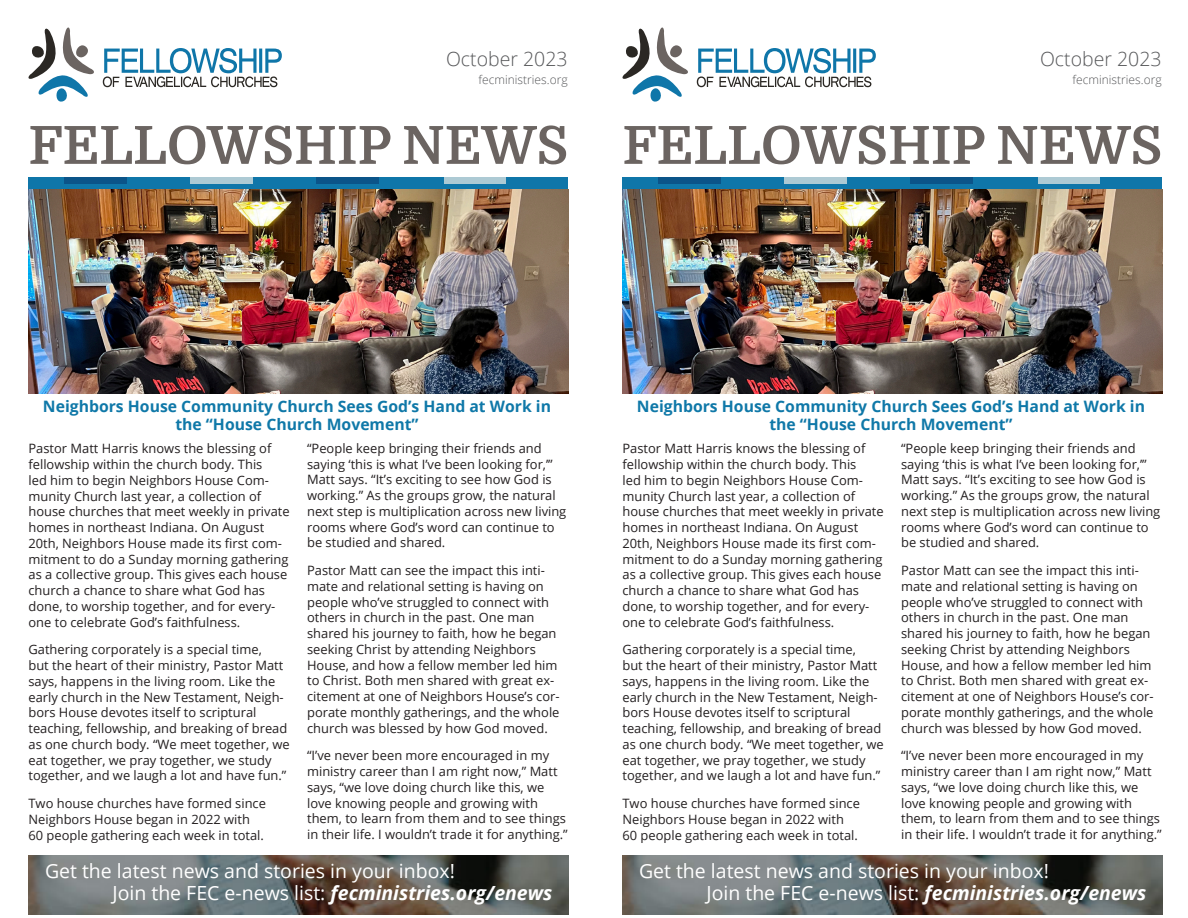
<style>
.page{position:relative;width:1188px;height:918px;background:#fff}
.page>*{position:absolute;margin:0;border:0;box-sizing:border-box;transform-origin:0 0}
.t1{font:700 52.5px "Domine";color:#6b6461}
.t2{font:italic 700 19.5px "Open Sans";color:#fff}
.t3{font:19.5px "Open Sans";color:#fff}
.t4{font:300 19.5px "Open Sans";color:#57585a}
.t5{font:700 15.75px/18.9px "Open Sans";color:#0f78a8;text-align:center}
.t6{font:12.9px/15.8px "Open Sans";color:#231f20}
.t7{font:300 12px "Open Sans";color:#57585a}
.s1{font-weight:400;font-style:normal}
</style>
<div class="page">
<div style="left:28px;top:178px;width:540px;height:6px;background:#0f76a9"></div>
<div style="left:622px;top:178px;width:540px;height:6px;background:#0f76a9"></div>
<img style="left:28px;top:856px;width:540px;height:58px">
<img style="left:622px;top:856px;width:540px;height:58px">
<div style="left:28px;top:183px;width:540px;height:7px;background:#0f76a9"></div>
<svg style="left:28px;top:28px;width:66px;height:74px"></svg>
<svg style="left:103px;top:48px;width:179px;height:39px"></svg>
<div style="left:190px;top:178px;width:64px;height:6px;background:#adcad4"></div>
<div style="left:64px;top:178px;width:64px;height:6px;background:#0b5489"></div>
<div style="left:444px;top:178px;width:62px;height:6px;background:#adcad4"></div>
<div style="left:316px;top:178px;width:64px;height:6px;background:#0b5489"></div>
<div style="left:622px;top:183px;width:540px;height:7px;background:#0f76a9"></div>
<svg style="left:622px;top:28px;width:66px;height:74px"></svg>
<svg style="left:697px;top:48px;width:179px;height:39px"></svg>
<div style="left:784px;top:178px;width:64px;height:6px;background:#adcad4"></div>
<div style="left:658px;top:178px;width:64px;height:6px;background:#0b5489"></div>
<div style="left:1038px;top:178px;width:62px;height:6px;background:#adcad4"></div>
<div style="left:910px;top:178px;width:64px;height:6px;background:#0b5489"></div>
<img style="left:28px;top:190px;width:540px;height:204px">
<img style="left:622px;top:190px;width:540px;height:204px">
<p class="t4" style="left:446px;top:46px;width:123px">October 2023</p>
<p class="t7" style="left:479px;top:72px;width:90px">fecministries.org</p>
<p class="t1" style="left:28px;top:117px;width:542px">FELLOWSHIP NEWS</p>
<p class="t4" style="left:1040px;top:46px;width:123px">October 2023</p>
<p class="t7" style="left:1073px;top:72px;width:90px">fecministries.org</p>
<p class="t1" style="left:622px;top:117px;width:542px">FELLOWSHIP NEWS</p>
<p class="t5" style="left:43px;top:396px;width:510px">Neighbors House Community Church Sees God’s Hand at Work in the “House Church Movement”</p>
<p class="t6" style="left:307px;top:440px;width:261px">“People keep bringing their friends and saying ‘this is what I’ve been looking for,’” Matt says. “It’s exciting to see how God is working.” As the groups grow, the natural next step is multiplication across new living rooms where God’s word can continue to be studied and shared.</p>
<p class="t6" style="left:307px;top:562px;width:254px">Pastor Matt can see the impact this inti&shy;mate and relational setting is having on people who’ve struggled to connect with others in church in the past. One man shared his journey to faith, how he began seeking Christ by attending Neighbors House, and how a fellow member led him to Christ. Both men shared with great ex&shy;citement at one of Neighbors House’s cor&shy;porate monthly gatherings, and the whole church was blessed by how God moved.</p>
<p class="t6" style="left:307px;top:748px;width:262px">“I’ve never been more encouraged in my ministry career than I am right now,” Matt says, “we love doing church like this, we love knowing people and growing with them, to learn from them and to see things in their life. I wouldn’t trade it for anything.”</p>
<p class="t6" style="left:28px;top:440px;width:263px">Pastor Matt Harris knows the blessing of fellowship within the church body. This<br>led him to begin Neighbors House Com&shy;munity Church last year, a collection of house churches that meet weekly in private homes in northeast Indiana. On August 20th, Neighbors House made its first com&shy;mitment to do a Sunday morning gathering as a collective group. This gives each house church a chance to share what God has done, to worship together, and for every&shy;one to celebrate God’s faithfulness.</p>
<p class="t6" style="left:28px;top:641px;width:263px">Gathering corporately is a special time,<br>but the heart of their ministry, Pastor Matt says, happens in the living room. Like the early church in the New Testament, Neigh&shy;bors House devotes itself to scriptural teaching, fellowship, and breaking of bread as one church body. “We meet together, we eat together, we pray together, we study together, and we laugh a lot and have fun.”</p>
<p class="t6" style="left:28px;top:795px;width:239px">Two house churches have formed since<br>Neighbors House began in 2022 with<br>60 people gathering each week in total.</p>
<p class="t5" style="left:637px;top:396px;width:510px">Neighbors House Community Church Sees God’s Hand at Work in the “House Church Movement”</p>
<p class="t6" style="left:901px;top:440px;width:261px">“People keep bringing their friends and saying ‘this is what I’ve been looking for,’” Matt says. “It’s exciting to see how God is working.” As the groups grow, the natural next step is multiplication across new living rooms where God’s word can continue to be studied and shared.</p>
<p class="t6" style="left:901px;top:562px;width:254px">Pastor Matt can see the impact this inti&shy;mate and relational setting is having on people who’ve struggled to connect with others in church in the past. One man shared his journey to faith, how he began seeking Christ by attending Neighbors House, and how a fellow member led him to Christ. Both men shared with great ex&shy;citement at one of Neighbors House’s cor&shy;porate monthly gatherings, and the whole church was blessed by how God moved.</p>
<p class="t6" style="left:901px;top:748px;width:262px">“I’ve never been more encouraged in my ministry career than I am right now,” Matt says, “we love doing church like this, we love knowing people and growing with them, to learn from them and to see things in their life. I wouldn’t trade it for anything.”</p>
<p class="t6" style="left:622px;top:440px;width:263px">Pastor Matt Harris knows the blessing of fellowship within the church body. This<br>led him to begin Neighbors House Com&shy;munity Church last year, a collection of house churches that meet weekly in private homes in northeast Indiana. On August 20th, Neighbors House made its first com&shy;mitment to do a Sunday morning gathering as a collective group. This gives each house church a chance to share what God has done, to worship together, and for every&shy;one to celebrate God’s faithfulness.</p>
<p class="t6" style="left:622px;top:641px;width:263px">Gathering corporately is a special time,<br>but the heart of their ministry, Pastor Matt says, happens in the living room. Like the early church in the New Testament, Neigh&shy;bors House devotes itself to scriptural teaching, fellowship, and breaking of bread as one church body. “We meet together, we eat together, we pray together, we study together, and we laugh a lot and have fun.”</p>
<p class="t6" style="left:622px;top:795px;width:239px">Two house churches have formed since<br>Neighbors House began in 2022 with<br>60 people gathering each week in total.</p>
<p class="t3" style="left:45px;top:858px;width:411px">Get the latest news and stories in your inbox!</p>
<p class="t3" style="left:639px;top:858px;width:411px">Get the latest news and stories in your inbox!</p>
<p class="t2" style="left:112px;top:879px;width:441px"><span class="s1">Join the FEC e-news list:</span> fecministries.org/enews</p>
<p class="t2" style="left:706px;top:879px;width:441px"><span class="s1">Join the FEC e-news list:</span> fecministries.org/enews</p>
</div>
